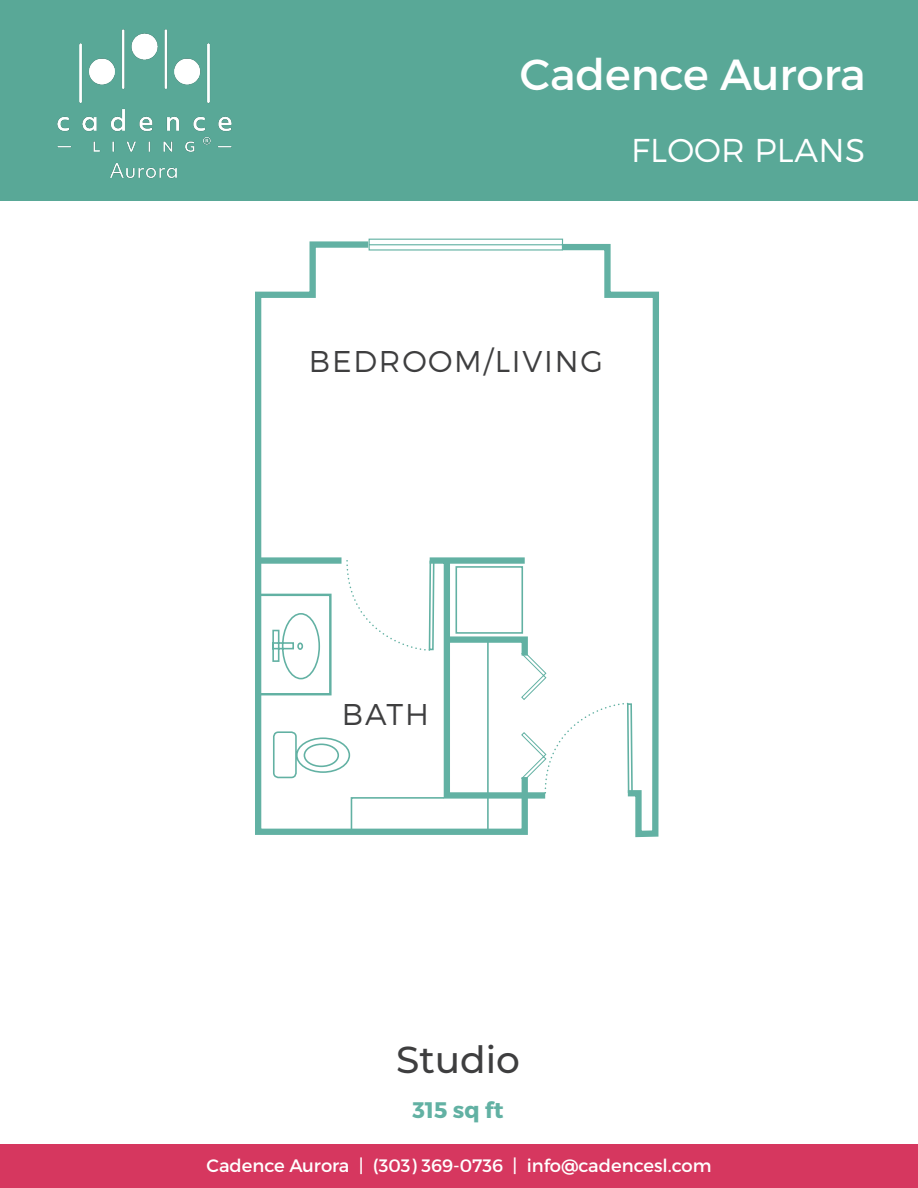
<style>
.page{position:relative;width:918px;height:1188px;background:#fff}
.page>*{position:absolute;margin:0;border:0;box-sizing:border-box;transform-origin:0 0}
.t1{font:43.5px "Montserrat";color:#fff}
.FP_Unit_Name{font:500 37.5px "Montserrat";color:#3e3e3f}
.t2{font:300 33px "Montserrat";letter-spacing:.01em;color:#fff}
.FP_Room_Descriptor{font:300 30px "Montserrat";letter-spacing:.06em;color:#3e3e3f}
.FP_SQ_FT{font:700 22.5px "Montserrat";color:#62b1a3}
.t3{font:18px "Montserrat";color:#fff}
</style>
<div class="page">
<div style="left:0;top:0;width:918px;height:201px;background:#59a897"></div>
<img style="left:57px;top:29px;width:175px;height:150px">
<svg style="left:531px;top:239px;width:33px;height:2px"></svg>
<svg style="left:255px;top:241px;width:404px;height:596px"></svg>
<svg style="left:272px;top:559px;width:362px;height:277px"></svg>
<div style="left:0;top:1145px;width:918px;height:43px;background:#d6375f"></div>
<p class="t1" style="left:520px;top:48px;width:347px">Cadence Aurora</p>
<p class="t2" style="left:631px;top:130px;width:236px">FLOOR PLANS</p>
<p class="FP_Room_Descriptor" style="left:309px;top:343px;width:296px">BEDROOM/LIVING</p>
<p class="FP_Room_Descriptor" style="left:342px;top:696px;width:89px">BATH</p>
<p class="FP_Unit_Name" style="left:396px;top:1034px;width:126px">Studio</p>
<p class="FP_SQ_FT" style="left:412px;top:1096px;width:93px">315 sq ft</p>
<p class="t3" style="left:206px;top:1154px;width:507px">Cadence Aurora | (303) 369-0736 | info@cadencesl.com</p>
</div>
